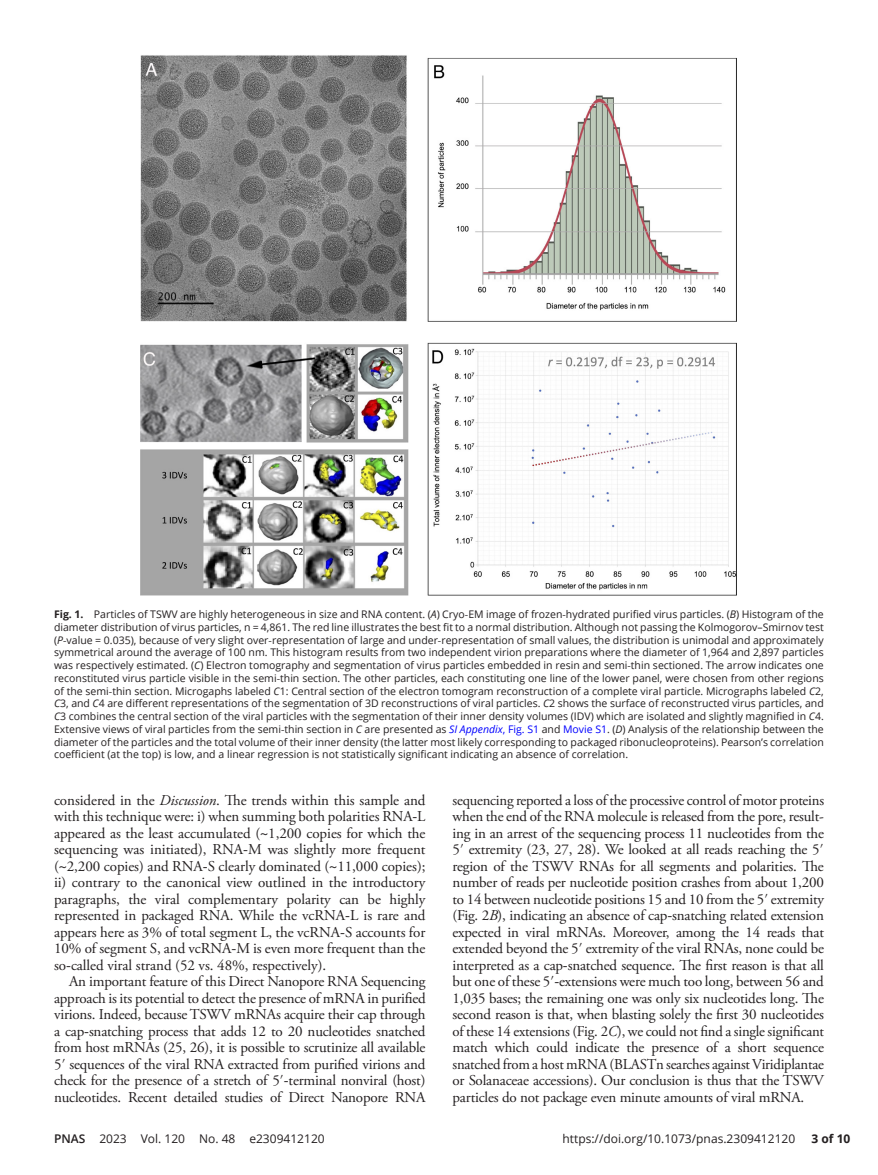
<style>
.page{position:relative;width:878px;height:1175px;background:#fff}
.page>*{position:absolute;margin:0;border:0;box-sizing:border-box;transform-origin:0 0}
.t1{font:15px/16.5px "Adobe Garamond Pro";letter-spacing:-.015em;color:#231f20;text-align:justify}
.t2{font:12px "Open Sans";color:#231f20}
.t3{font:700 12px "Open Sans";color:#231f20}
.t4{font:10.5px/12.8px "Open Sans";color:#231f20;text-align:justify}
.s1{font-weight:700}
.s2{font-style:italic}
.s3{font-family:"STIX"}
.s4{font-style:italic;color:#00f}
.s5{color:#00f}
.s6{font-weight:600}
</style>
<div class="page">
<img style="left:141px;top:55px;width:595px;height:541px">
<p class="t4" style="left:54px;top:607px;width:771px"><span class="s1">Fig. 1.</span> Particles of TSWV are highly heterogeneous in size and RNA content. (<span class="s2">A</span>) Cryo<span class="s3">-</span>EM image of frozen<span class="s3">-</span>hydrated purified virus particles. (<span class="s2">B</span>) Histogram of the diameter distribution of virus particles, n = 4,861. The red line illustrates the best fit to a normal distribution. Although not passing the Kolmogorov–Smirnov test (<span class="s2">P</span><span class="s3">-</span>value = 0.035), because of very slight over<span class="s3">-</span>representation of large and under<span class="s3">-</span>representation of small values, the distribution is unimodal and approximately symmetrical around the average of 100 nm. This histogram results from two independent virion preparations where the diameter of 1,964 and 2,897 particles was respectively estimated. (<span class="s2">C</span>) Electron tomography and segmentation of virus particles embedded in resin and semi<span class="s3">-</span>thin sectioned. The arrow indicates one reconstituted virus particle visible in the semi<span class="s3">-</span>thin section. The other particles, each constituting one line of the lower panel, were chosen from other regions of the semi<span class="s3">-</span>thin section. Microgaphs labeled <span class="s2">C</span>1: Central section of the electron tomogram reconstruction of a complete viral particle. Micrographs labeled <span class="s2">C</span>2, <span class="s2">C</span>3, and <span class="s2">C</span>4 are different representations of the segmentation of 3D reconstructions of viral particles. <span class="s2">C</span>2 shows the surface of reconstructed virus particles, and <span class="s2">C</span>3 combines the central section of the viral particles with the segmentation of their inner density volumes (IDV) which are isolated and slightly magnified in <span class="s2">C</span>4.<br>Extensive views of viral particles from the semi<span class="s3">-</span>thin section in <span class="s2">C</span> are presented as <span class="s4">SI Appendix</span><span class="s5">, Fig. S1</span> and <span class="s5">Movie S1</span>. (<span class="s2">D</span>) Analysis of the relationship between the diameter of the particles and the total volume of their inner density (the latter most likely corresponding to packaged ribonucleoproteins). Pearson’s correlation coefficient (at the top) is low, and a linear regression is not statistically significant indicating an absence of correlation.</p>
<p class="t1" style="left:54px;top:792px;width:373px">considered in the <span class="s2">Discussion</span>. The trends within this sample and with this technique were: i) when summing both polarities RNA<span class="s3">-</span>L appeared as the least accumulated (<span class="s3">~</span>1,200 copies for which the sequencing was initiated), RNA<span class="s3">-</span>M was slightly more frequent (<span class="s3">~</span>2,200 copies) and RNA<span class="s3">-</span>S clearly dominated (<span class="s3">~</span>11,000 copies); ii) contrary to the canonical view outlined in the introductory paragraphs, the viral complementary polarity can be highly represented in packaged RNA. While the vcRNA<span class="s3">-</span>L is rare and appears here as 3% of total segment L, the vcRNA<span class="s3">-</span>S accounts for 10% of segment S, and vcRNA<span class="s3">-</span>M is even more frequent than the so<span class="s3">-</span>called viral strand (52 vs. 48%, respectively).</p>
<p class="t1" style="left:54px;top:973px;width:373px;text-indent:15px">An important feature of this Direct Nanopore RNA Sequencing approach is its potential to detect the presence of mRNA in purified virions. Indeed, because TSWV mRNAs acquire their cap through a cap<span class="s3">-</span>snatching process that adds 12 to 20 nucleotides snatched from host mRNAs (25, 26), it is possible to scrutinize all available 5<span class="s3">′</span> sequences of the viral RNA extracted from purified virions and check for the presence of a stretch of 5<span class="s3">′-</span>terminal nonviral (host) nucleotides. Recent detailed studies of Direct Nanopore RNA</p>
<p class="t1" style="left:452px;top:792px;width:373px">sequencing reported a loss of the processive control of motor proteins when the end of the RNA molecule is released from the pore, result&shy;ing in an arrest of the sequencing process 11 nucleotides from the 5<span class="s3">′</span> extremity (23, 27, 28). We looked at all reads reaching the 5<span class="s3">′ </span>region of the TSWV RNAs for all segments and polarities. The number of reads per nucleotide position crashes from about 1,200 to 14 between nucleotide positions 15 and 10 from the 5<span class="s3">′</span> extremity (Fig. 2<span class="s2">B</span>), indicating an absence of cap<span class="s3">-</span>snatching related extension expected in viral mRNAs. Moreover, among the 14 reads that extended beyond the 5<span class="s3">′</span> extremity of the viral RNAs, none could be interpreted as a cap<span class="s3">-</span>snatched sequence. The first reason is that all but one of these 5<span class="s3">′-</span>extensions were much too long, between 56 and 1,035 bases; the remaining one was only six nucleotides long. The second reason is that, when blasting solely the first 30 nucleotides of these 14 extensions (Fig. 2<span class="s2">C</span>), we could not find a single significant match which could indicate the presence of a short sequence snatched from a host mRNA (BLASTn searches against Viridiplantae or Solanaceae accessions). Our conclusion is thus that the TSWV particles do not package even minute amounts of viral mRNA.</p>
<p class="t2" style="left:54px;top:1130px;width:272px"><span class="s6">PNAS</span> 2023 Vol. 120 No. 48 e2309412120</p>
<p class="t2" style="left:562px;top:1130px;width:234px">https://doi.org/10.1073/pnas.2309412120</p>
<p class="t3" style="left:811px;top:1130px;width:40px">3 of 10</p>
</div>
